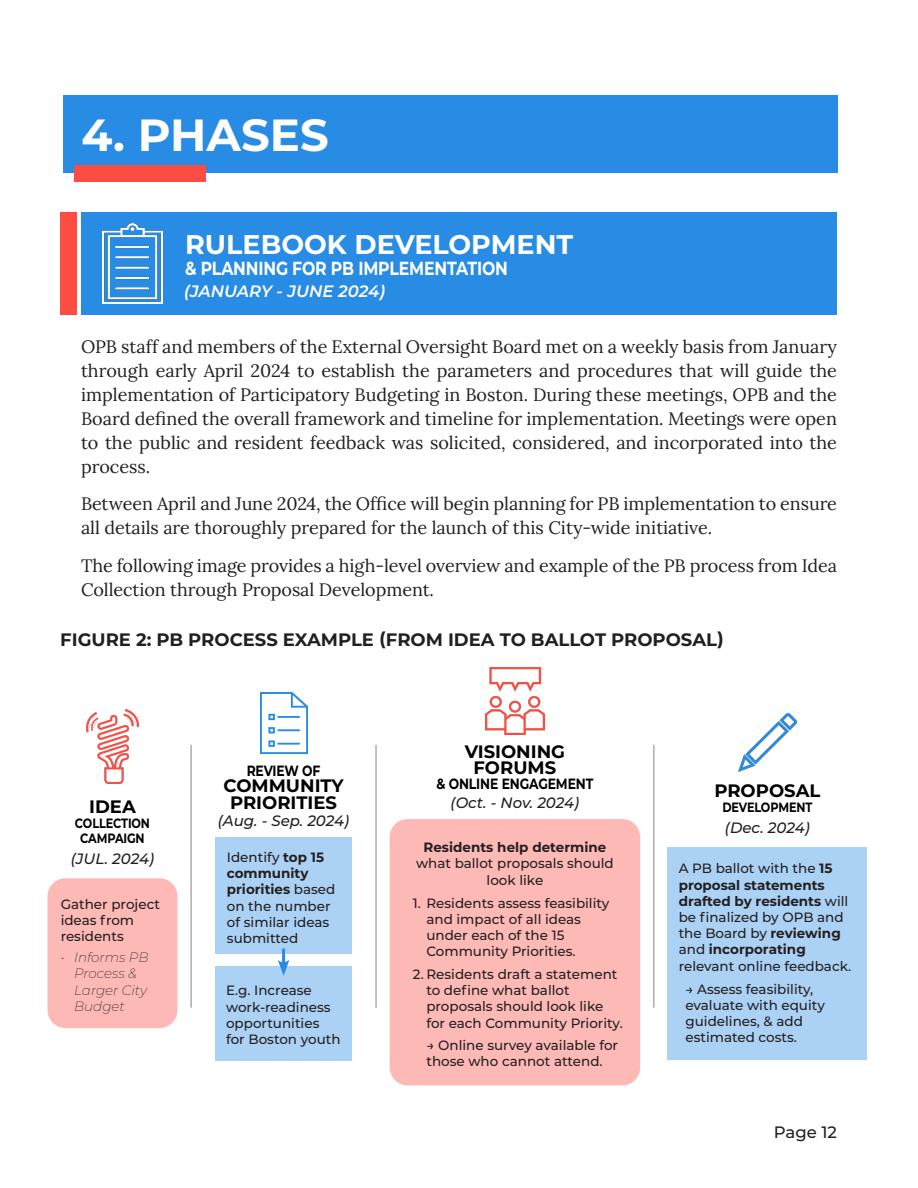
<style>
.page{position:relative;width:918px;height:1188px;background:#fff}
.page>*{position:absolute;margin:0;border:0;box-sizing:border-box;transform-origin:0 0}
.t1{font:700 45px "Montserrat";color:#fff}
.t2{font:700 27px "Montserrat";color:#fff}
.t3{font:700 18.9px "Montserrat";letter-spacing:-.01em;color:#fff;scale:.83 1}
.t4{font:18px/24px "Lora";letter-spacing:-.005em;color:#231f20}
.t5{font:700 18px "Montserrat";color:#231f20}
.t6{font:700 18px/16.5px "Montserrat";color:#000;text-align:center}
.t7{font:italic 600 16.5px "Montserrat";color:#fff}
.t8{font:500 16.5px "Montserrat";color:#231f20}
.t9{font:italic 500 15px "Montserrat";letter-spacing:-.005em;color:#231f20}
.t10{font:700 14.85px "Montserrat";letter-spacing:-.01em;color:#000;scale:.83 1}
.t11{font:500 13.5px/16.2px "Montserrat";color:#231f20}
.t12{font:italic 200 13.5px/16.2px "Montserrat";color:#231f20}
.t13{font:700 13.5px/15px "Montserrat";letter-spacing:-.01em;color:#000;text-align:center;scale:.83 1}
.t14{font:700 13.5px "Montserrat";color:#231f20}
.s1{font-weight:700}
</style>
<div class="page">
<div style="left:81px;top:212px;width:756px;height:103px;background:#288be4"></div>
<div style="left:60px;top:212px;width:16px;height:103px;background:#fb4d42"></div>
<div style="left:63px;top:95px;width:774px;height:78px;background:#288be4"></div>
<div style="left:74px;top:165px;width:132px;height:16px;background:#fb4d42"></div>
<img style="left:102px;top:223px;width:60px;height:81px">
<img style="left:87px;top:709px;width:51px;height:75px">
<div style="left:48px;top:878px;width:130px;height:150px;background:#fdb9b5;border-radius:18px"></div>
<hr style="left:190px;top:745px;width:2px;height:263px;background:#231f20">
<div style="left:215px;top:838px;width:137px;height:116px;background:#abd1f4"></div>
<img style="left:260px;top:692px;width:47px;height:61px">
<div style="left:215px;top:966px;width:137px;height:94px;background:#abd1f4"></div>
<hr style="left:282px;top:949px;width:3px;height:16px;background:#288be4">
<svg style="left:278px;top:960px;width:11px;height:16px"></svg>
<img style="left:486px;top:667px;width:58px;height:68px">
<div style="left:390px;top:819px;width:250px;height:266px;background:#fdb9b5;border-radius:18px"></div>
<hr style="left:375px;top:745px;width:2px;height:263px;background:#231f20">
<hr style="left:653px;top:745px;width:2px;height:263px;background:#231f20">
<img style="left:739px;top:714px;width:57px;height:57px">
<div style="left:667px;top:847px;width:200px;height:213px;background:#abd1f4"></div>
<h1 class="t1" style="left:81px;top:103px;width:249px">4. PHASES</h1>
<h2 class="t2" style="left:185px;top:225px;width:390px">RULEBOOK DEVELOPMENT</h2>
<p class="t3" style="left:185px;top:254px;width:390px">&amp; PLANNING FOR PB IMPLEMENTATION</p>
<p class="t7" style="left:184px;top:279px;width:203px">(JANUARY - JUNE 2024)</p>
<p class="t4" style="left:81px;top:333px;width:758px;text-align:justify">OPB staff and members of the External Oversight Board met on a weekly basis from January through early April 2024 to establish the parameters and procedures that will guide the implementation of Participatory Budgeting in Boston. During these meetings, OPB and the Board defined the overall framework and timeline for implementation. Meetings were open to the public and resident feedback was solicited, considered, and incorporated into the process.</p>
<p class="t4" style="left:81px;top:491px;width:758px">Between April and June 2024, the Office will begin planning for PB implementation to ensure all details are thoroughly prepared for the launch of this City-wide initiative.</p>
<p class="t4" style="left:81px;top:552px;width:758px">The following image provides a high-level overview and example of the PB process from Idea<br>Collection through Proposal Development.</p>
<p class="t5" style="left:60px;top:627px;width:665px">FIGURE 2: PB PROCESS EXAMPLE (FROM IDEA TO BALLOT PROPOSAL)</p>
<p class="t6" style="left:89px;top:798px;width:48px">IDEA</p>
<p class="t13" style="left:75px;top:815px;width:92px">COLLECTION<br>CAMPAIGN</p>
<p class="t9" style="left:71px;top:848px;width:85px">(JUL. 2024)</p>
<p class="t11" style="left:61px;top:895px;width:101px">Gather project ideas from residents</p>
<p class="t12" style="left:74px;top:949px;width:76px;text-indent:-14px">• Informs PB<br>Process &amp;<br>Larger City<br>Budget</p>
<p class="t10" style="left:247px;top:760px;width:90px">REVIEW OF</p>
<p class="t6" style="left:223px;top:777px;width:122px">COMMUNITY<br>PRIORITIES</p>
<p class="t9" style="left:218px;top:811px;width:133px">(Aug. - Sep. 2024)</p>
<p class="t11" style="left:227px;top:848px;width:110px">Identify <span class="s1">top 15 community priorities</span> based on the number of similar ideas submitted</p>
<p class="t11" style="left:226px;top:982px;width:116px">E.g. Increase work-readiness opportunities for Boston youth</p>
<p class="t6" style="left:465px;top:742px;width:102px">VISIONING<br>FORUMS</p>
<p class="t10" style="left:436px;top:773px;width:191px">&amp; ONLINE ENGAGEMENT</p>
<p class="t9" style="left:451px;top:793px;width:130px">(Oct. - Nov. 2024)</p>
<p class="t14" style="left:424px;top:838px;width:184px">Residents help determine</p>
<p class="t11" style="left:416px;top:855px;width:199px;text-align:center">what ballot proposals should look like</p>
<p class="t11" style="left:426px;top:894px;width:185px;text-indent:-14px">1. Residents assess feasibility and impact of all ideas under each of the 15<br>Community Priorities.</p>
<p class="t11" style="left:426px;top:966px;width:198px;text-indent:-14px">2. Residents draft a statement to define what ballot proposals should look like for each Community Priority.</p>
<p class="t11" style="left:426px;top:1037px;width:193px">→ Online survey available for those who cannot attend.</p>
<p class="t6" style="left:714px;top:781px;width:107px">PROPOSAL</p>
<p class="t13" style="left:722px;top:799px;width:110px">DEVELOPMENT</p>
<p class="t9" style="left:725px;top:818px;width:86px">(Dec. 2024)</p>
<p class="t11" style="left:679px;top:860px;width:174px">A PB ballot with the <span class="s1">15 proposal statements drafted by residents</span> will be finalized by OPB and the Board by <span class="s1">reviewing </span>and <span class="s1">incorporating </span>relevant online feedback.</p>
<p class="t11" style="left:685px;top:980px;width:141px">→ Assess feasibility, evaluate with equity guidelines, &amp; add estimated costs.</p>
<p class="t8" style="left:774px;top:1121px;width:65px">Page 12</p>
</div>
